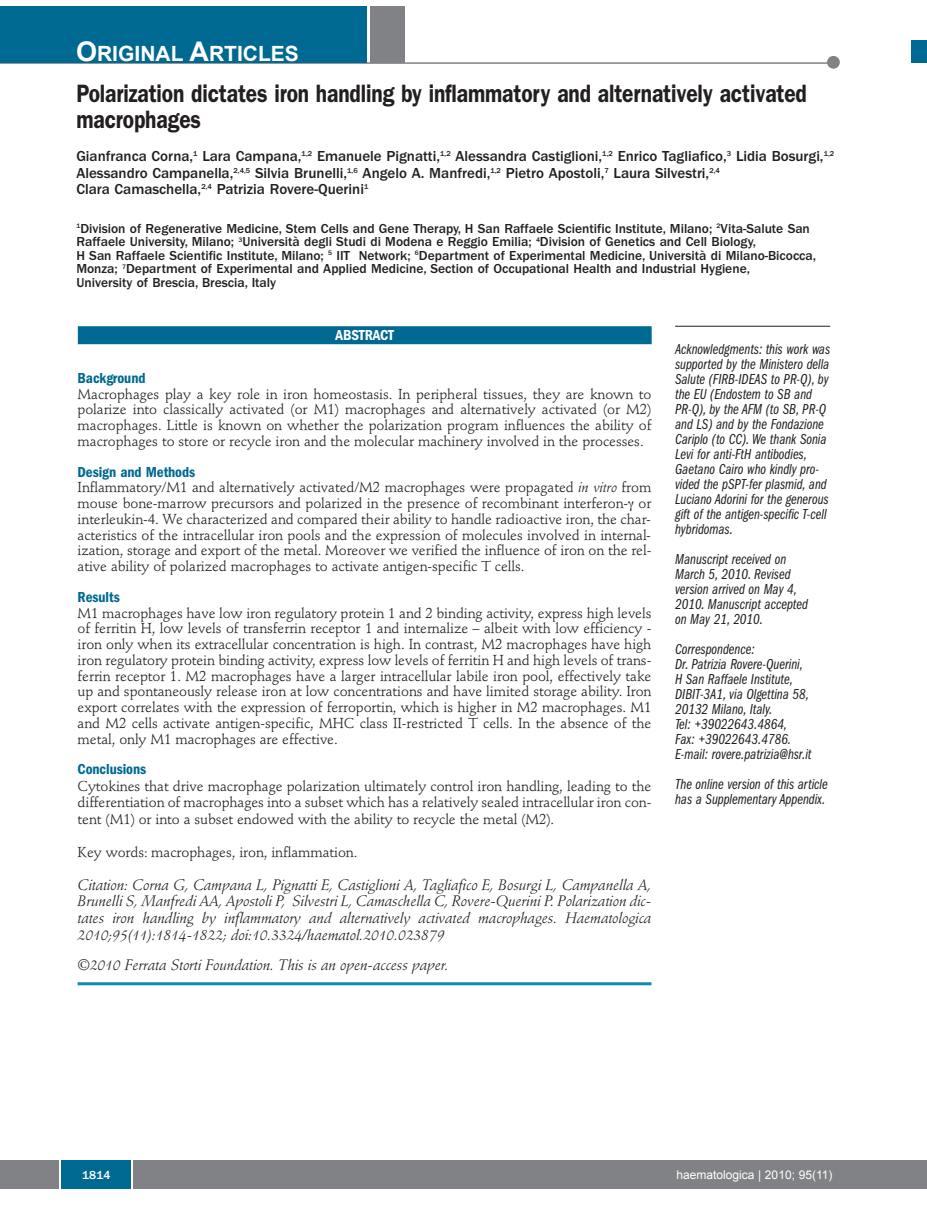
<style>
.page{position:relative;width:927px;height:1225px;background:#fff}
.page>*{position:absolute;margin:0;border:0;box-sizing:border-box;transform-origin:0 0}
.t1{font:600 25.2px/25.5px "Franklin Gothic";letter-spacing:-.005em;color:#231f20;scale:.83 1}
.t2{font:700 21px "Arial";color:#fff}
.t3{font:15px/15px "Franklin Gothic Book Cmpr Ital";color:#231f20}
.t4{font:italic 15px/16.5px "Stempel Schneidler";letter-spacing:-.005em;color:#231f20;text-align:justify}
.t5{font:500 15px/16.5px "Franklin Gothic";color:#231f20}
.t6{font:600 condensed 15px "Franklin Gothic";letter-spacing:-.005em;color:#006991}
.t7{font:600 condensed 15px "Franklin Gothic";letter-spacing:-.005em;color:#fff}
.t8{font:14.25px/15.8px "Stempel Schneidler";letter-spacing:-.005em;color:#231f20;text-align:justify}
.t9{font:500 13.5px/13.5px "Franklin Gothic";color:#231f20}
.t10{font:12px "Arial";color:#fff}
.t11{font:500 12px "Franklin Gothic";color:#fff}
.s1{font-size:27px}
.s2{font-style:italic}
.s3{font-size:15.15px}
</style>
<div class="page">
<div style="left:911px;top:40px;width:16px;height:22px;background:#006991"></div>
<div style="left:910px;top:1160px;width:17px;height:28px;background:#808285"></div>
<hr style="left:0;top:62px;width:837px;height:2px;background:#808285">
<div style="left:0;top:1160px;width:910px;height:28px;background:#808285"></div>
<div style="left:61px;top:1160px;width:71px;height:28px;background:#006991"></div>
<div style="left:827px;top:56px;width:13px;height:13px;background:#808285;border-radius:50%"></div>
<div style="left:371px;top:6px;width:34px;height:56px;background:#808285"></div>
<div style="left:0;top:6px;width:367px;height:56px;background:#006991"></div>
<hr style="left:675px;top:326px;width:155px;height:1px;background:#231f20">
<hr style="left:78px;top:982px;width:573px;height:3px;background:#0d8aaf">
<div style="left:78px;top:326px;width:574px;height:18px;background:#006991"></div>
<svg style="left:60px;top:1160px;width:1px;height:28px"></svg>
<svg style="left:132px;top:1160px;width:1px;height:28px"></svg>
<h2 class="t2" style="left:76px;top:42px;width:224px"><span class="s1">O</span>RIGINAL <span class="s1">A</span>RTICLES</h2>
<h1 class="t1" style="left:76px;top:83px;width:882px">Polarization dictates iron handling by inflammatory and alternatively activated macrophages</h1>
<p class="t5" style="left:76px;top:149px;width:759px">Gianfranca Corna,<sup>1</sup> Lara Campana,<sup>1,2</sup> Emanuele Pignatti,<sup>1,2</sup> Alessandra Castiglioni,<sup>1,2</sup> Enrico Tagliafico,<sup>3</sup> Lidia Bosurgi,<sup>1,2<br></sup>Alessandro Campanella,<sup>2,4,5</sup> Silvia Brunelli,<sup>1,6</sup> Angelo A. Manfredi,<sup>1,2</sup> Pietro Apostoli,<sup>7</sup> Laura Silvestri,<sup>2,4<br></sup>Clara Camaschella,<sup>2,4</sup> Patrizia Rovere-Querini<sup>1</sup></p>
<p class="t9" style="left:76px;top:223px;width:741px"><sup>1</sup>Division of Regenerative Medicine, Stem Cells and Gene Therapy, H San Raffaele Scientific Institute, Milano; <sup>2</sup>Vita-Salute San Raffaele University, Milano; <sup>3</sup>Università degli Studi di Modena e Reggio Emilia; <sup>4</sup>Division of Genetics and Cell Biology,<br>H San Raffaele Scientific Institute, Milano; <sup>5</sup> IIT Network; <sup>6</sup>Department of Experimental Medicine, Università di Milano-Bicocca, Monza; <sup>7</sup>Department of Experimental and Applied Medicine, Section of Occupational Health and Industrial Hygiene,<br>University of Brescia, Brescia, Italy</p>
<p class="t7" style="left:335px;top:330px;width:60px">ABSTRACT</p>
<p class="t6" style="left:78px;top:373px;width:69px">Background</p>
<p class="t8" style="left:78px;top:387px;width:575px">Macrophages play a key role in iron homeostasis. In peripheral tissues, they are known to polarize into classically activated (or M1) macrophages and alternatively activated (or M2) macrophages. Little is known on whether the polarization program influences the ability of macrophages to store or recycle iron and the molecular machinery involved in the processes.</p>
<p class="t6" style="left:78px;top:466px;width:119px">Design and Methods</p>
<p class="t8" style="left:78px;top:481px;width:575px">Inflammatory/M1 and alternatively activated/M2 macrophages were propagated <span class="s2">in vitro</span> from mouse bone-marrow precursors and polarized in the presence of recombinant interferon- or interleukin-4. We characterized and compared their ability to handle radioactive iron, the char&shy;acteristics of the intracellular iron pools and the expression of molecules involved in internal&shy;ization, storage and export of the metal. Moreover we verified the influence of iron on the rel&shy;ative ability of polarized macrophages to activate antigen-specific T cells.</p>
<p class="t6" style="left:78px;top:592px;width:44px">Results</p>
<p class="t8" style="left:78px;top:606px;width:575px">M1 macrophages have low iron regulatory protein 1 and 2 binding activity, express high levels of ferritin H, low levels of transferrin receptor 1 and internalize – albeit with low efficiency - iron only when its extracellular concentration is high. In contrast, M2 macrophages have high iron regulatory protein binding activity, express low levels of ferritin H and high levels of trans&shy;ferrin receptor 1. M2 macrophages have a larger intracellular labile iron pool, effectively take up and spontaneously release iron at low concentrations and have limited storage ability. Iron export correlates with the expression of ferroportin, which is higher in M2 macrophages. M1 and M2 cells activate antigen-specific, MHC class II-restricted T cells. In the absence of the metal, only M1 macrophages are effective.</p>
<p class="t6" style="left:78px;top:764px;width:70px">Conclusions</p>
<p class="t8" style="left:78px;top:779px;width:575px;line-height:16.5px">Cytokines that drive macrophage polarization ultimately control iron handling, leading to the differentiation of macrophages into a subset which has a relatively sealed intracellular iron con&shy;tent (M1) or into a subset endowed with the ability to recycle the metal (M2).</p>
<p class="t8" style="left:78px;top:845px;width:281px">Key words: macrophages, iron, inflammation.</p>
<p class="t4" style="left:78px;top:878px;width:575px">Citation: Corna G, Campana L, Pignatti E, Castiglioni A, Tagliafico E, Bosurgi L, Campanella A, Brunelli S, Manfredi AA, Apostoli P, Silvestri L, Camaschella C, Rovere-Querini P. Polarization dic&shy;tates iron handling by inflammatory and alternatively activated macrophages. Haematologica 2010;95(11):1814-1822; doi:10.3324/haematol.2010.023879</p>
<p class="t4" style="left:78px;top:957px;width:372px"><span class="s3">©</span>2010 Ferrata Storti Foundation. This is an open-access paper.</p>
<p class="t3" style="left:675px;top:343px;width:157px">Acknowledgments: this work was supported by the Ministero della<br>Salute (FIRB-IDEAS to PR-Q), by the EU (Endostem to SB and<br>PR-Q), by the AFM (to SB, PR-Q and LS) and by the Fondazione<br>Cariplo (to CC).We thank Sonia<br>Levi for anti-FtH antibodies,<br>Gaetano Cairo who kindly pro&shy;vided the pSPT-fer plasmid, and<br>Luciano Adorini for the generous gift of the antigen-specific T-cell hybridomas.</p>
<p class="t3" style="left:675px;top:553px;width:134px">Manuscript received on<br>March 5, 2010. Revised version arrived on May 4,<br>2010. Manuscript accepted on May 21, 2010.</p>
<p class="t3" style="left:675px;top:643px;width:138px">Correspondence:<br>Dr. Patrizia Rovere-Querini,<br>H San Raffaele Institute,<br>DIBIT-3A1, via Olgettina 58,<br>20132 Milano, Italy.<br>Tel: +39022643.4864,<br>Fax: +39022643.4786.<br>E-mail: rovere.patrizia@hsr.it</p>
<p class="t3" style="left:675px;top:778px;width:154px">The online version of this article has a Supplementary Appendix.</p>
<p class="t11" style="left:82px;top:1170px;width:30px">1814</p>
<p class="t10" style="left:676px;top:1167px;width:157px">haematologica | 2010; 95(11)</p>
</div>
